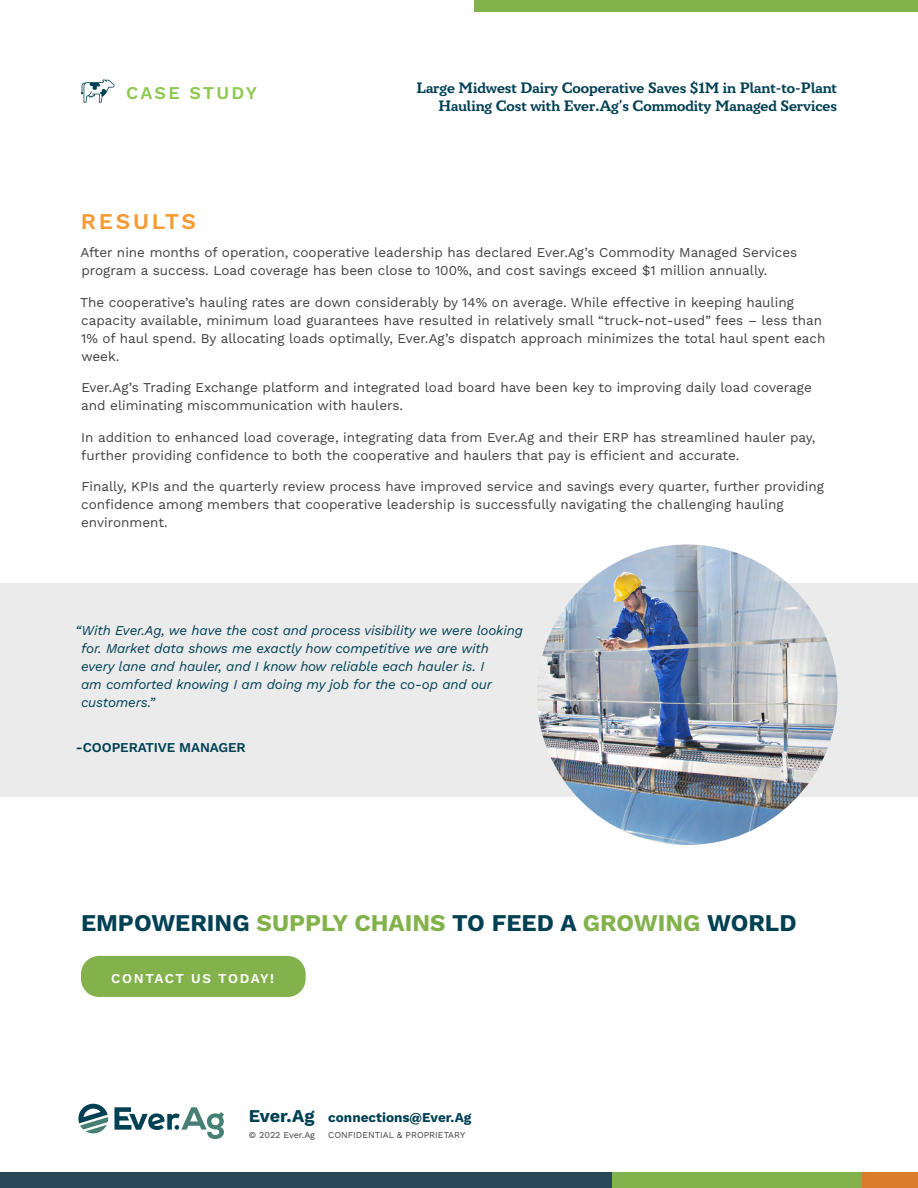
<style>
.page{position:relative;width:918px;height:1188px;background:#fff}
.page>*{position:absolute;margin:0;border:0;box-sizing:border-box;transform-origin:0 0}
.t1{font:700 24px "Work Sans";color:#004053}
.t2{font:600 22.5px "Work Sans";letter-spacing:.12em;color:#f89a34}
.t3{font:600 18px "Work Sans";letter-spacing:.12em;color:#8fc850}
.t4{font:700 15px/18px "Circe Slab B";color:#004053;text-align:right}
.t5{font:13.5px/18px "Work Sans";color:#414042}
.t6{font:italic 13.5px/18px "Work Sans";letter-spacing:-.01em;color:#004053}
.t7{font:700 13.5px "Work Sans";color:#004053}
.t8{font:600 13.5px "Work Sans";letter-spacing:-.01em;color:#004053}
.t9{font:600 13.5px "Work Sans";letter-spacing:.12em;color:#fff}
.t10{font:9px "Work Sans";color:#414042}
.s1{color:#83b24c}
.s2{font-size:18px}
</style>
<div class="page">
<div style="left:0;top:583px;width:918px;height:213px;background:#ebebec"></div>
<div style="left:474px;top:0;width:444px;height:12px;background:#83b24c"></div>
<svg style="left:78px;top:1104px;width:30px;height:29px"></svg>
<svg style="left:114px;top:1107px;width:110px;height:32px"></svg>
<svg style="left:81px;top:79px;width:34px;height:24px"></svg>
<img style="left:537px;top:544px;width:300px;height:301px;border-radius:150px">
<div style="left:81px;top:956px;width:225px;height:41px;background:#83b24c;border-radius:18px"></div>
<div style="left:0;top:1172px;width:612px;height:16px;background:#274856"></div>
<div style="left:612px;top:1172px;width:255px;height:16px;background:#83b24c"></div>
<div style="left:863px;top:1172px;width:55px;height:16px;background:#da7b2c"></div>
<h3 class="t3" style="left:126px;top:79px;width:133px">CASE STUDY</h3>
<p class="t4" style="left:417px;top:79px;width:422px">Large Midwest Dairy Cooperative Saves $1M in Plant-to-Plant<br>Hauling Cost with Ever.Ag’s Commodity Managed Services</p>
<h2 class="t2" style="left:81px;top:204px;width:117px">RESULTS</h2>
<p class="t5" style="left:81px;top:243px;width:718px">After nine months of operation, cooperative leadership has declared Ever.Ag’s Commodity Managed Services program a success. Load coverage has been close to 100%, and cost savings exceed $1 million annually.</p>
<p class="t5" style="left:80px;top:292px;width:747px">The cooperative’s hauling rates are down considerably by 14% on average. While effective in keeping hauling capacity available, minimum load guarantees have resulted in relatively small “truck-not-used” fees – less than 1% of haul spend. By allocating loads optimally, Ever.Ag’s dispatch approach minimizes the total haul spent each week.</p>
<p class="t5" style="left:81px;top:378px;width:732px">Ever.Ag’s Trading Exchange platform and integrated load board have been key to improving daily load coverage and eliminating miscommunication with haulers.</p>
<p class="t5" style="left:81px;top:427px;width:736px">In addition to enhanced load coverage, integrating data from Ever.Ag and their ERP has streamlined hauler pay, further providing confidence to both the cooperative and haulers that pay is efficient and accurate.</p>
<p class="t5" style="left:81px;top:477px;width:744px">Finally, KPIs and the quarterly review process have improved service and savings every quarter, further providing confidence among members that cooperative leadership is successfully navigating the challenging hauling environment.</p>
<p class="t6" style="left:81px;top:621px;width:444px;text-indent:-5px">“With Ever.Ag, we have the cost and process visibility we were looking for. Market data shows me exactly how competitive we are with every lane and hauler, and I know how reliable each hauler is. I<br>am comforted knowing I am doing my job for the co-op and our customers.”</p>
<p class="t8" style="left:76px;top:737px;width:171px">-COOPERATIVE MANAGER</p>
<h1 class="t1" style="left:81px;top:904px;width:717px">EMPOWERING <span class="s1">SUPPLY CHAINS</span> TO FEED A <span class="s1">GROWING</span> WORLD</h1>
<p class="t9" style="left:111px;top:968px;width:164px">CONTACT US TODAY!</p>
<p class="t7" style="left:249px;top:1107px;width:224px"><span class="s2">Ever.Ag</span> connections@Ever.Ag</p>
<p class="t10" style="left:249px;top:1128px;width:68px">© 2022 Ever.Ag</p>
<p class="t10" style="left:328px;top:1128px;width:138px">CONFIDENTIAL &amp; PROPRIETARY</p>
</div>
